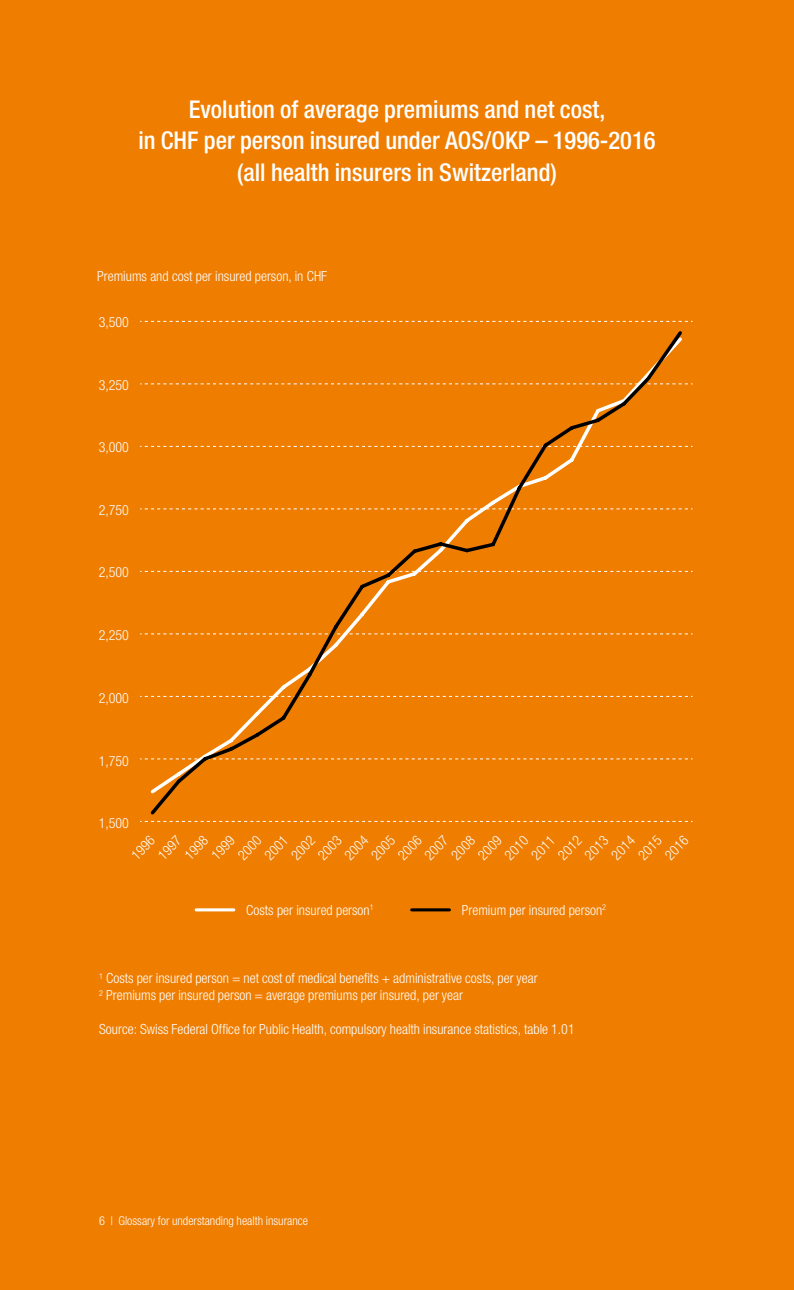
<style>
.page{position:relative;width:794px;height:1290px;background:#ef7d00}
.page>*{position:absolute;margin:0;border:0;box-sizing:border-box;transform-origin:0 0}
.t1{font:500 condensed 24.5px/31.5px "Helvetica Neue LT";color:#fff;text-align:center}
.t2{font:300 condensed 14px/16.8px "Helvetica Neue LT";color:#fff}
.t3{font:300 condensed 14px "Helvetica Neue LT Std";color:#fff}
.t4{font:300 condensed 12.25px "Helvetica Neue LT";color:#fff}
</style>
<div class="page">
<hr style="left:196px;top:908px;width:38px;height:3px;background:#fff">
<hr style="left:412px;top:908px;width:37px;height:3px;background:#000">
<svg style="left:140px;top:321px;width:552px;height:1px"></svg>
<svg style="left:140px;top:821px;width:552px;height:1px"></svg>
<svg style="left:150px;top:331px;width:535px;height:484px"></svg>
<h1 class="t1" style="left:138px;top:93px;width:519px">Evolution of average premiums and net cost,<br>in CHF per person insured under AOS/OKP – 1996-2016 (all health insurers in Switzerland)</h1>
<p class="t3" style="left:97px;top:268px;width:232px">Premiums and cost per insured person, in CHF</p>
<p class="t3" style="left:99px;top:314px;width:32px">3,500</p>
<p class="t3" style="left:99px;top:377px;width:32px">3,250</p>
<p class="t3" style="left:99px;top:439px;width:32px">3,000</p>
<p class="t3" style="left:99px;top:502px;width:32px">2,750</p>
<p class="t3" style="left:99px;top:564px;width:32px">2,500</p>
<p class="t3" style="left:99px;top:627px;width:32px">2,250</p>
<p class="t3" style="left:99px;top:690px;width:32px">2,000</p>
<p class="t3" style="left:99px;top:752px;width:32px">1,750</p>
<p class="t3" style="left:99px;top:815px;width:32px">1,500</p>
<p class="t3" style="left:128px;top:851px;width:28px;rotate:-45deg">1996</p>
<p class="t3" style="left:154px;top:851px;width:28px;rotate:-45deg">1997</p>
<p class="t3" style="left:181px;top:851px;width:28px;rotate:-45deg">1998</p>
<p class="t3" style="left:208px;top:851px;width:28px;rotate:-45deg">1999</p>
<p class="t3" style="left:235px;top:851px;width:28px;rotate:-45deg">2000</p>
<p class="t3" style="left:261px;top:851px;width:28px;rotate:-45deg">2001</p>
<p class="t3" style="left:288px;top:851px;width:28px;rotate:-45deg">2002</p>
<p class="t3" style="left:315px;top:851px;width:28px;rotate:-45deg">2003</p>
<p class="t3" style="left:341px;top:851px;width:28px;rotate:-45deg">2004</p>
<p class="t3" style="left:368px;top:851px;width:28px;rotate:-45deg">2005</p>
<p class="t3" style="left:395px;top:851px;width:28px;rotate:-45deg">2006</p>
<p class="t3" style="left:421px;top:851px;width:28px;rotate:-45deg">2007</p>
<p class="t3" style="left:448px;top:851px;width:28px;rotate:-45deg">2008</p>
<p class="t3" style="left:475px;top:851px;width:28px;rotate:-45deg">2009</p>
<p class="t3" style="left:501px;top:851px;width:28px;rotate:-45deg">2010</p>
<p class="t3" style="left:528px;top:851px;width:28px;rotate:-45deg">2011</p>
<p class="t3" style="left:555px;top:851px;width:28px;rotate:-45deg">2012</p>
<p class="t3" style="left:581px;top:851px;width:28px;rotate:-45deg">2013</p>
<p class="t3" style="left:608px;top:851px;width:28px;rotate:-45deg">2014</p>
<p class="t3" style="left:635px;top:851px;width:28px;rotate:-45deg">2015</p>
<p class="t3" style="left:661px;top:851px;width:28px;rotate:-45deg">2016</p>
<p class="t3" style="left:246px;top:901px;width:129px">Costs per insured person<sup>1</sup></p>
<p class="t3" style="left:462px;top:901px;width:146px">Premium per insured person<sup>2</sup></p>
<p class="t2" style="left:99px;top:970px;width:440px"><sup>1</sup> Costs per insured person = net cost of medical benefits + administrative costs, per year<br><sup>2</sup> Premiums per insured person = average premiums per insured, per year</p>
<p class="t2" style="left:99px;top:1020px;width:477px">Source: Swiss Federal Office for Public Health, compulsory health insurance statistics, table 1.01</p>
<p class="t4" style="left:99px;top:1214px;width:210px">6 | Glossary for understanding health insurance</p>
</div>
